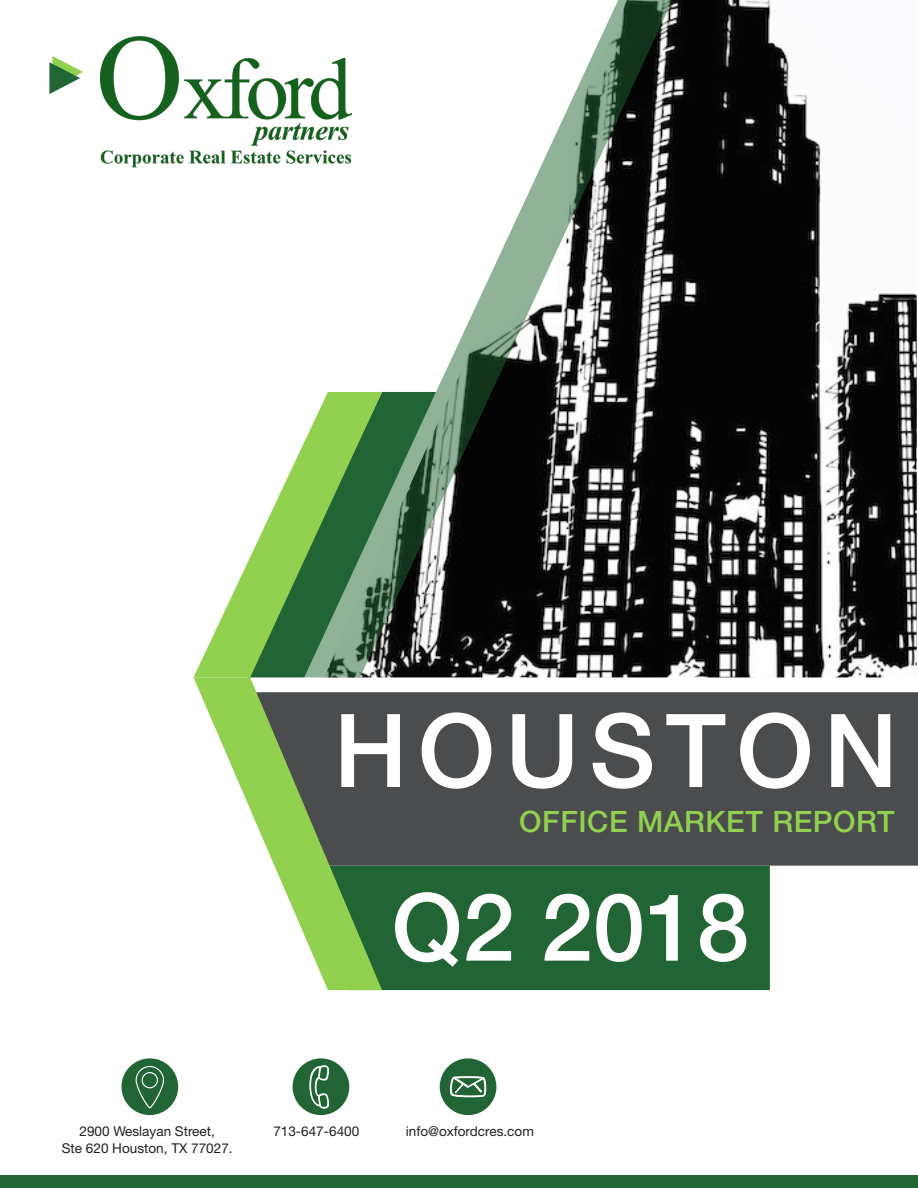
<style>
.page{position:relative;width:918px;height:1188px;background:#fff}
.page>*{position:absolute;margin:0;border:0;box-sizing:border-box;transform-origin:0 0}
.text{font:500 102px "Helvetica Neue";letter-spacing:.1em;color:#fff}
.text-2{font:500 93.75px "Helvetica Neue";color:#fff}
.text-3{font:500 29.55px "Helvetica Neue";letter-spacing:.02em;color:#91d14f}
.text-4{font:13.5px/17px "Helvetica Neue";color:#231f20;text-align:center}
</style>
<div class="page">
<div style="left:382px;top:866px;width:388px;height:124px;background:#216534"></div>
<img style="left:699px;top:0;width:218px;height:677px">
<div style="left:382px;top:692px;width:536px;height:174px;background:#4b4c4d"></div>
<svg style="left:436px;top:0;width:263px;height:677px"></svg>
<svg style="left:382px;top:392px;width:54px;height:285px"></svg>
<svg style="left:194px;top:392px;width:188px;height:285px"></svg>
<svg style="left:49px;top:56px;width:34px;height:38px"></svg>
<svg style="left:194px;top:677px;width:188px;height:313px"></svg>
<div style="left:121px;top:1058px;width:57px;height:57px;background:#216534;border-radius:50%"></div>
<svg style="left:136px;top:1066px;width:28px;height:42px"></svg>
<div style="left:293px;top:1058px;width:56px;height:57px;background:#216534;border-radius:50%"></div>
<svg style="left:309px;top:1065px;width:20px;height:44px"></svg>
<div style="left:440px;top:1058px;width:56px;height:57px;background:#216534;border-radius:50%"></div>
<svg style="left:449px;top:1076px;width:38px;height:21px"></svg>
<div style="left:0;top:1176px;width:918px;height:12px;background:#216534"></div>
<img style="left:101px;top:36px;width:251px;height:132px">
<p class="text" style="left:334px;top:690px;width:565px">HOUSTON</p>
<p class="text-3" style="left:519px;top:804px;width:377px">OFFICE MARKET REPORT</p>
<p class="text-2" style="left:391px;top:871px;width:359px">Q2 2018</p>
<p class="text-4" style="left:62px;top:1122px;width:172px">2900 Weslayan Street,<br>Ste 620 Houston, TX 77027.</p>
<p class="text-4" style="left:273px;top:1122px;width:87px">713-647-6400</p>
<p class="text-4" style="left:406px;top:1122px;width:130px">info@oxfordcres.com</p>
</div>
